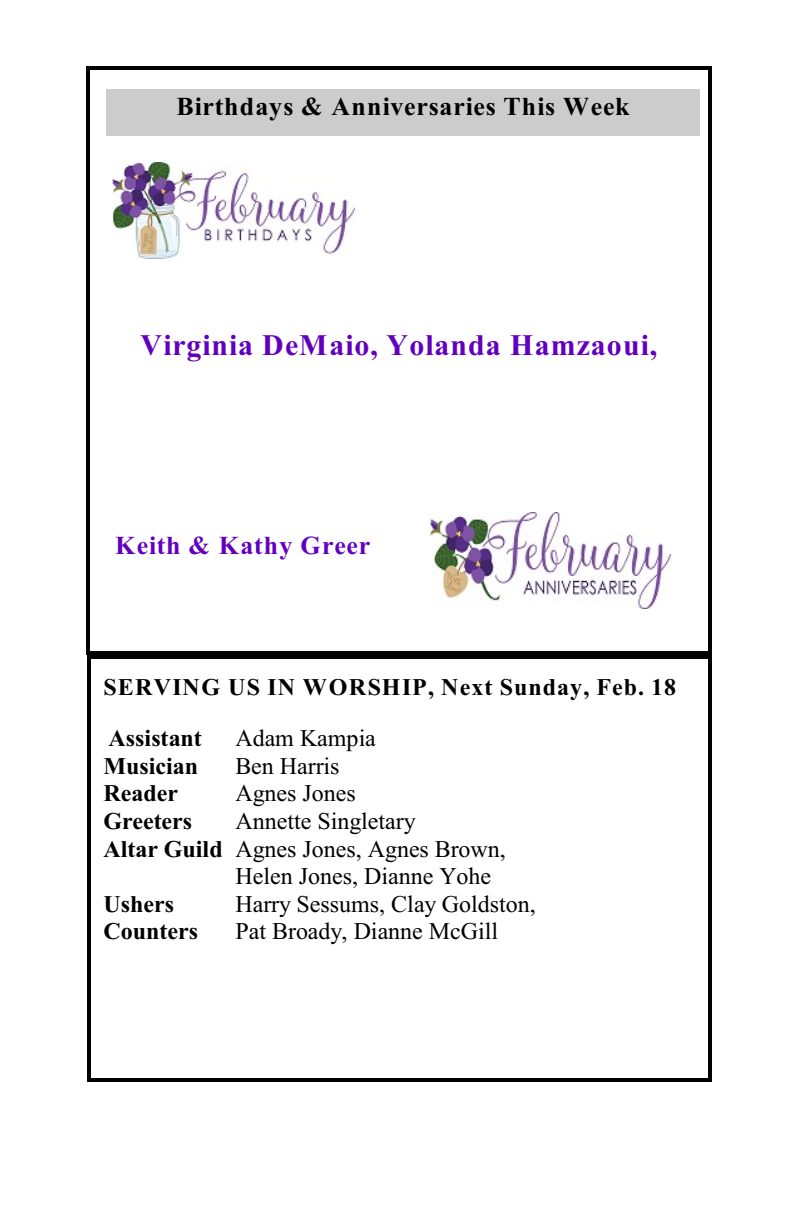
<style>
.page{position:relative;width:792px;height:1224px;background:#fff}
.page>*{position:absolute;margin:0;border:0;box-sizing:border-box;transform-origin:0 0}
.t1{font:700 29.8px "Times New Roman";letter-spacing:.04em;color:#6100bf}
.t2{font:700 26px "Times New Roman";letter-spacing:.03em;color:#000}
.t3{font:700 26px "Times New Roman";letter-spacing:.03em;color:#6100bf}
.t4{font:24px "Times New Roman";color:#000}
.t5{font:700 24px/50.8px "Times New Roman";letter-spacing:.04em;color:#000}
.t6{font:700 24px "Times New Roman";color:#000}
.s1{font-weight:700}
</style>
<div class="page">
<hr style="left:88px;top:655px;width:3px;height:427px;background:#000">
<hr style="left:708px;top:655px;width:3px;height:427px;background:#000">
<hr style="left:88px;top:655px;width:623px;height:4px;background:#000">
<hr style="left:88px;top:1079px;width:623px;height:3px;background:#000">
<div style="left:107px;top:89px;width:593px;height:47px;background:#ccc"></div>
<img style="left:112px;top:162px;width:242px;height:96px">
<img style="left:431px;top:512px;width:240px;height:96px">
<hr style="left:86px;top:66px;width:4px;height:589px;background:#000">
<hr style="left:708px;top:66px;width:3px;height:589px;background:#000">
<hr style="left:86px;top:66px;width:625px;height:4px;background:#000">
<hr style="left:86px;top:651px;width:625px;height:4px;background:#000">
<p class="t2" style="left:176px;top:98px;width:455px">Birthdays &amp; Anniversaries This Week</p>
<p class="t1" style="left:140px;top:335px;width:518px">Virginia DeMaio, Yolanda Hamzaoui,</p>
<p class="t3" style="left:115px;top:537px;width:257px">Keith &amp; Kathy Greer</p>
<p class="t5" style="left:103px;top:664px;width:574px">SERVING US IN WORSHIP, Next Sunday, Feb. 18<br>Assistant</p>
<p class="t4" style="left:235px;top:730px;width:142px">Adam Kampia</p>
<p class="t6" style="left:103px;top:758px;width:96px">Musician</p>
<p class="t4" style="left:235px;top:757px;width:106px">Ben Harris</p>
<p class="t6" style="left:103px;top:785px;width:76px">Reader</p>
<p class="t4" style="left:235px;top:785px;width:122px">Agnes Jones</p>
<p class="t6" style="left:103px;top:813px;width:90px">Greeters</p>
<p class="t4" style="left:235px;top:812px;width:182px">Annette Singletary</p>
<p class="t4" style="left:103px;top:840px;width:404px"><span class="s1">Altar Guild</span> Agnes Jones, Agnes Brown,</p>
<p class="t4" style="left:235px;top:868px;width:257px">Helen Jones, Dianne Yohe</p>
<p class="t6" style="left:103px;top:896px;width:72px">Ushers</p>
<p class="t4" style="left:235px;top:895px;width:302px">Harry Sessums, Clay Goldston,</p>
<p class="t6" style="left:103px;top:923px;width:96px">Counters</p>
<p class="t4" style="left:235px;top:923px;width:264px">Pat Broady, Dianne McGill</p>
</div>
